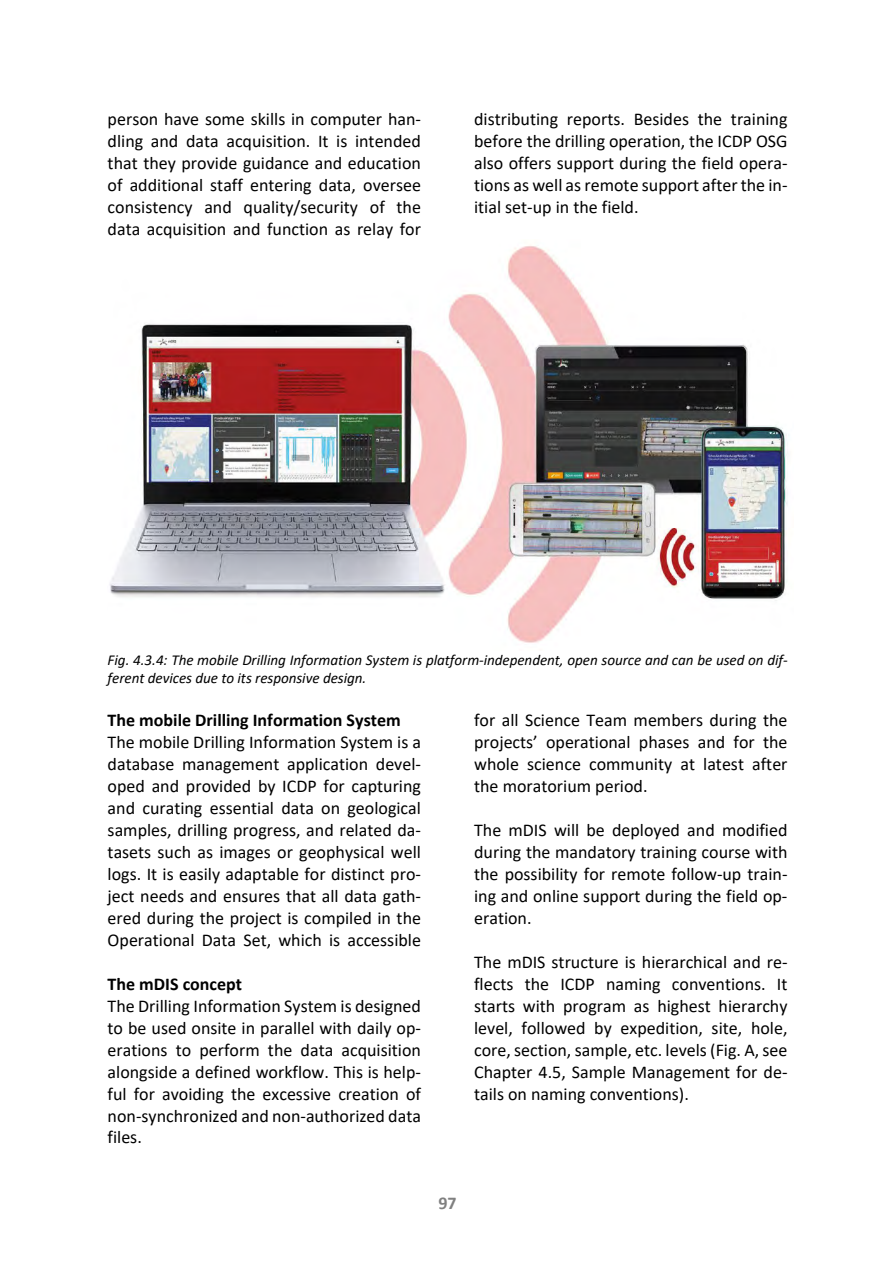
<style>
.page{position:relative;width:893px;height:1263px;background:#fff}
.page>*{position:absolute;margin:0;border:0;box-sizing:border-box;transform-origin:0 0}
.t1{font:18px/21.9px "Calibri";color:#000;text-align:justify}
.t2{font:700 18px "Calibri";color:#000}
.t3{font:700 18px "Calibri";color:#808080}
.t4{font:italic 15.15px/18.3px "Calibri";letter-spacing:-.005em;color:#000}
</style>
<div class="page">
<img style="left:109px;top:245px;width:679px;height:398px">
<p class="t1" style="left:108px;top:108px;width:315px">person have some skills in computer han&shy;dling and data acquisition. It is intended that they provide guidance and education of additional staff entering data, oversee consistency and quality/security of the data acquisition and function as relay for</p>
<p class="t1" style="left:474px;top:108px;width:315px">distributing reports. Besides the training before the drilling operation, the ICDP OSG also offers support during the field opera&shy;tions as well as remote support after the in&shy;itial set-up in the field.</p>
<p class="t4" style="left:108px;top:650px;width:682px">Fig. 4.3.4: The mobile Drilling Information System is platform-independent, open source and can be used on dif&shy;ferent devices due to its responsive design.</p>
<p class="t2" style="left:108px;top:709px;width:295px">The mobile Drilling Information System</p>
<p class="t1" style="left:108px;top:731px;width:315px">The mobile Drilling Information System is a database management application devel&shy;oped and provided by ICDP for capturing and curating essential data on geological samples, drilling progress, and related da&shy;tasets such as images or geophysical well logs. It is easily adaptable for distinct pro&shy;ject needs and ensures that all data gath&shy;ered during the project is compiled in the Operational Data Set, which is accessible</p>
<p class="t1" style="left:474px;top:709px;width:315px">for all Science Team members during the projects’ operational phases and for the whole science community at latest after the moratorium period.</p>
<p class="t1" style="left:474px;top:819px;width:315px">The mDIS will be deployed and modified during the mandatory training course with the possibility for remote follow-up train&shy;ing and online support during the field op&shy;eration.</p>
<p class="t2" style="left:108px;top:972px;width:136px">The mDIS concept</p>
<p class="t1" style="left:108px;top:994px;width:315px">The Drilling Information System is designed to be used onsite in parallel with daily op&shy;erations to perform the data acquisition alongside a defined workflow. This is help&shy;ful for avoiding the excessive creation of non-synchronized and non-authorized data files.</p>
<p class="t1" style="left:474px;top:951px;width:315px">The mDIS structure is hierarchical and re&shy;flects the ICDP naming conventions. It starts with program as highest hierarchy level, followed by expedition, site, hole, core, section, sample, etc. levels (Fig. A, see Chapter 4.5, Sample Management for de&shy;tails on naming conventions).</p>
<p class="t3" style="left:438px;top:1191px;width:20px">97</p>
</div>
